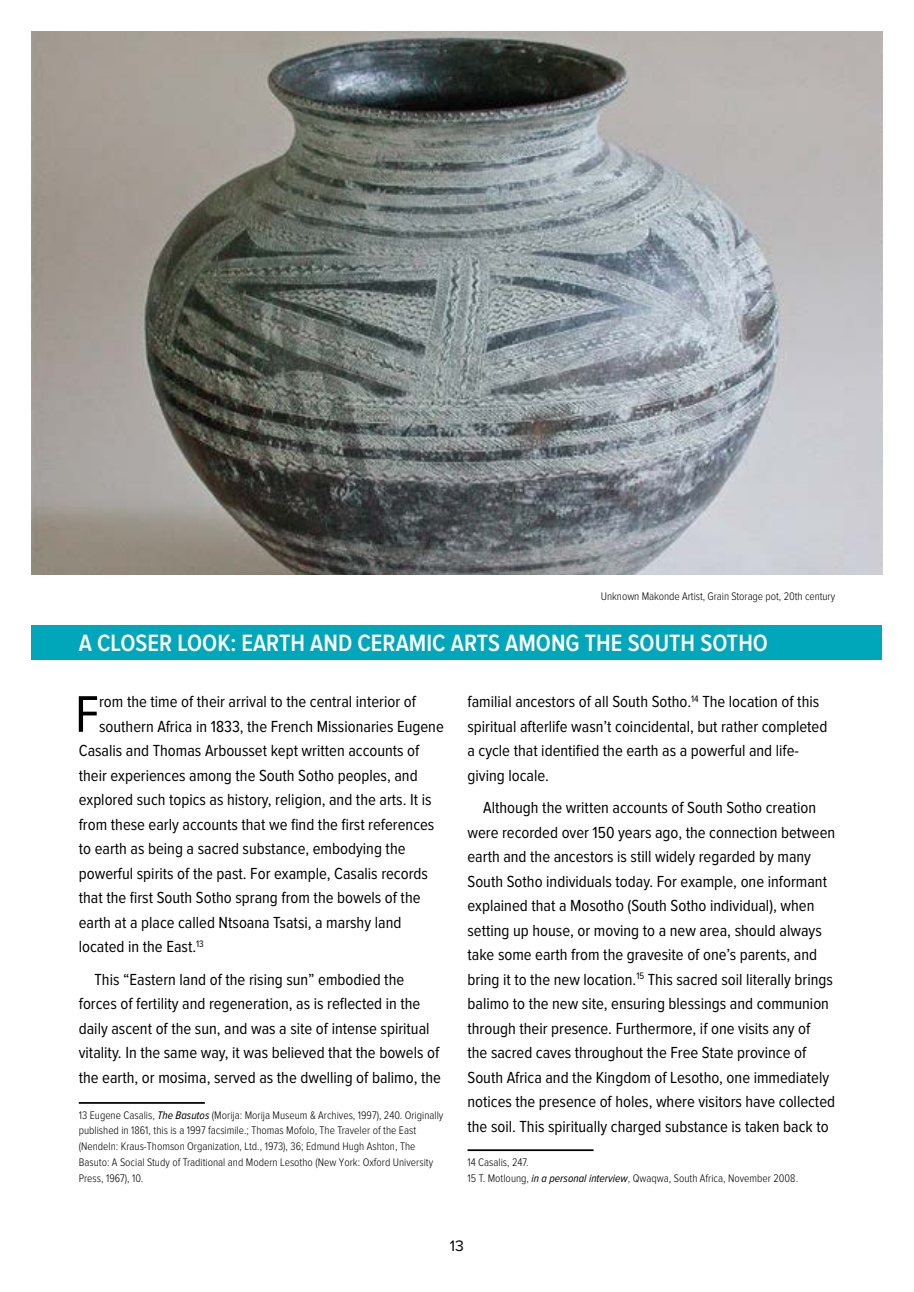
<style>
.page{position:relative;width:914px;height:1292px;background:#fff}
.page>*{position:absolute;margin:0;border:0;box-sizing:border-box;transform-origin:0 0}
.t1{font:53.38px "Proxima Nova Cond";color:#000}
.t2{font:600 24.5px "Proxima Nova Cond";color:#fff}
.t3{font:16.62px/24.5px "Proxima Nova Cond";color:#000}
.t4{font:15.75px "Proxima Nova";color:#000}
.t5{font:300 11.38px/15.8px "Proxima Nova Cond";color:#000}
.s1{font-weight:400;font-style:italic}
</style>
<div class="page">
<div style="left:32px;top:625px;width:850px;height:35px;background:#00a7ba"></div>
<hr style="left:79px;top:1102px;width:126px;height:1px;background:#000">
<hr style="left:467px;top:1149px;width:126px;height:2px;background:#000">
<img style="left:32px;top:32px;width:850px;height:543px">
<p class="t5" style="left:601px;top:589px;width:236px">Unknown Makonde Artist, Grain Storage pot, 20th century</p>
<h2 class="t2" style="left:79px;top:632px;width:690px">A CLOSER LOOK: EARTH AND CERAMIC ARTS AMONG THE SOUTH SOTHO</h2>
<h1 class="t1" style="left:75px;top:689px;width:26px">F</h1>
<p class="t3" style="left:99px;top:690px;width:318px">rom the time of their arrival to the central interior of</p>
<p class="t3" style="left:99px;top:714px;width:346px">southern Africa in 1833, the French Missionaries Eugene</p>
<p class="t3" style="left:79px;top:739px;width:342px">Casalis and Thomas Arbousset kept written accounts of</p>
<p class="t3" style="left:79px;top:763px;width:340px">their experiences among the South Sotho peoples, and</p>
<p class="t3" style="left:79px;top:788px;width:354px">explored such topics as history, religion, and the arts. It is</p>
<p class="t3" style="left:79px;top:812px;width:357px">from these early accounts that we find the first references</p>
<p class="t3" style="left:79px;top:837px;width:328px">to earth as being a sacred substance, embodying the</p>
<p class="t3" style="left:79px;top:861px;width:351px">powerful spirits of the past. For example, Casalis records</p>
<p class="t3" style="left:79px;top:886px;width:343px">that the first South Sotho sprang from the bowels of the</p>
<p class="t3" style="left:79px;top:910px;width:324px">earth at a place called Ntsoana Tsatsi, a marshy land</p>
<p class="t3" style="left:79px;top:935px;width:127px">located in the East.<sup>13</sup></p>
<p class="t3" style="left:79px;top:967px;width:363px;text-indent:16px">This “Eastern land of the rising sun” embodied the forces of fertility and regeneration, as is reflected in the daily ascent of the sun, and was a site of intense spiritual vitality. In the same way, it was believed that the bowels of the earth, or mosima, served as the dwelling of balimo, the</p>
<p class="t5" style="left:79px;top:1107px;width:366px">13 Eugene Casalis, <span class="s1">The Basutos</span> (Morija: Morija Museum &amp; Archives, 1997), 240. Originally published in 1861, this is a 1997 facsimile.; Thomas Mofolo, The Traveler of the East (Nendeln: Kraus-Thomson Organization, Ltd., 1973), 36; Edmund Hugh Ashton, The Basuto: A Social Study of Traditional and Modern Lesotho (New York: Oxford University Press, 1967), 10.</p>
<p class="t3" style="left:467px;top:690px;width:361px">familial ancestors of all South Sotho.<sup>14</sup> The location of this spiritual afterlife wasn’t coincidental, but rather completed a cycle that identified the earth as a powerful and life&shy;giving locale.</p>
<p class="t3" style="left:467px;top:796px;width:369px;text-indent:16px">Although the written accounts of South Sotho creation were recorded over 150 years ago, the connection between earth and the ancestors is still widely regarded by many South Sotho individuals today. For example, one informant explained that a Mosotho (South Sotho individual), when setting up house, or moving to a new area, should always take some earth from the gravesite of one’s parents, and bring it to the new location.<sup>15</sup> This sacred soil literally brings balimo to the new site, ensuring blessings and communion through their presence. Furthermore, if one visits any of<br>the sacred caves throughout the Free State province of South Africa and the Kingdom of Lesotho, one immediately notices the presence of holes, where visitors have collected the soil. This spiritually charged substance is taken back to</p>
<p class="t5" style="left:467px;top:1154px;width:332px">14 Casalis, 247.<br>15 T. Motloung, <span class="s1">in a personal interview</span>, Qwaqwa, South Africa, November 2008.</p>
<p class="t4" style="left:450px;top:1238px;width:16px">13</p>
</div>
